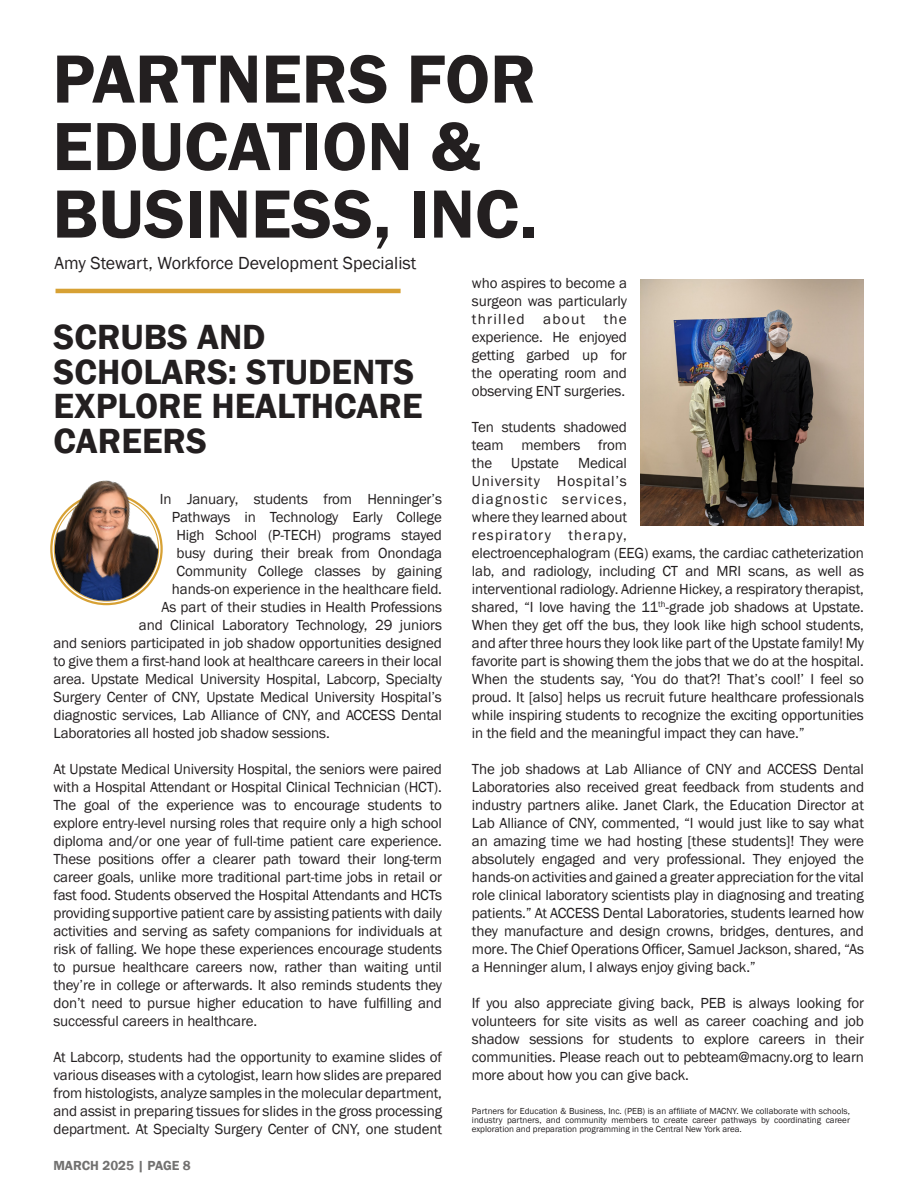
<style>
.page{position:relative;width:918px;height:1188px;background:#fff}
.page>*{position:absolute;margin:0;border:0;box-sizing:border-box;transform-origin:0 0}
.t1{font:600 70.5px "Franklin Gothic";color:#231f20}
.t2{font:600 36px/34.5px "Franklin Gothic";color:#231f20}
.t3{font:18px "Franklin Gothic";color:#231f20}
.t4{font:15px/18px "Franklin Gothic";letter-spacing:-.01em;color:#231f20;text-align:justify}
.t5{font:600 13.5px "Franklin Gothic";color:#727170}
.t6{font:9px/9px "Franklin Gothic";color:#231f20;text-align:justify}
</style>
<div class="page">
<hr style="left:56px;top:289px;width:345px;height:4px;background:#d7a134">
<img style="left:640px;top:279px;width:224px;height:247px">
<img style="left:55px;top:481px;width:103px;height:120px;border-radius:51px">
<p class="t1" style="left:53px;top:36px;width:485px">PARTNERS FOR</p>
<p class="t1" style="left:53px;top:103px;width:430px">EDUCATION &amp;</p>
<p class="t1" style="left:53px;top:171px;width:486px">BUSINESS, INC.</p>
<p class="t3" style="left:55px;top:252px;width:363px">Amy Stewart, Workforce Development Specialist</p>
<p class="t2" style="left:54px;top:320px;width:371px">SCRUBS AND<br>SCHOLARS: STUDENTS<br>EXPLORE HEALTHCARE<br>CAREERS</p>
<p class="t4" style="left:160px;top:490px;width:284px">In January, students from Henninger’s</p>
<p class="t4" style="left:172px;top:508px;width:272px">Pathways in Technology Early College</p>
<p class="t4" style="left:176px;top:526px;width:267px">High School (P-TECH) programs stayed</p>
<p class="t4" style="left:176px;top:544px;width:267px">busy during their break from Onondaga</p>
<p class="t4" style="left:176px;top:562px;width:267px">Community College classes by gaining</p>
<p class="t4" style="left:172px;top:580px;width:272px">hands-on experience in the healthcare field.</p>
<p class="t4" style="left:161px;top:598px;width:282px">As part of their studies in Health Professions</p>
<p class="t4" style="left:139px;top:616px;width:304px">and Clinical Laboratory Technology, 29 juniors</p>
<p class="t4" style="left:53px;top:634px;width:390px">and seniors participated in job shadow opportunities designed</p>
<p class="t4" style="left:53px;top:652px;width:390px">to give them a first-hand look at healthcare careers in their local</p>
<p class="t4" style="left:53px;top:670px;width:390px">area. Upstate Medical University Hospital, Labcorp, Specialty</p>
<p class="t4" style="left:53px;top:688px;width:390px">Surgery Center of CNY, Upstate Medical University Hospital’s</p>
<p class="t4" style="left:53px;top:706px;width:390px">diagnostic services, Lab Alliance of CNY, and ACCESS Dental</p>
<p class="t4" style="left:53px;top:724px;width:278px">Laboratories all hosted job shadow sessions.</p>
<p class="t4" style="left:53px;top:760px;width:390px">At Upstate Medical University Hospital, the seniors were paired with a Hospital Attendant or Hospital Clinical Technician (HCT).<br>The goal of the experience was to encourage students to explore entry-level nursing roles that require only a high school diploma and/or one year of full-time patient care experience.<br>These positions offer a clearer path toward their long-term career goals, unlike more traditional part-time jobs in retail or fast food. Students observed the Hospital Attendants and HCTs providing supportive patient care by assisting patients with daily activities and serving as safety companions for individuals at risk of falling. We hope these experiences encourage students to pursue healthcare careers now, rather than waiting until they’re in college or afterwards. It also reminds students they don’t need to pursue higher education to have fulfilling and successful careers in healthcare.</p>
<p class="t4" style="left:53px;top:1048px;width:390px">At Labcorp, students had the opportunity to examine slides of various diseases with a cytologist, learn how slides are prepared from histologists, analyze samples in the molecular department, and assist in preparing tissues for slides in the gross processing department. At Specialty Surgery Center of CNY, one student</p>
<p class="t5" style="left:53px;top:1157px;width:139px">MARCH 2025 | PAGE 8</p>
<p class="t4" style="left:472px;top:274px;width:157px">who aspires to become a surgeon was particularly thrilled about the experience. He enjoyed getting garbed up for the operating room and observing ENT surgeries.</p>
<p class="t4" style="left:472px;top:418px;width:157px">Ten students shadowed team members from the</p>
<p class="t4" style="left:472px;top:454px;width:394px;text-align:left;text-indent:106px">Medical<br>University Hospital’s<br>diagnostic services,<br>where they learned about<br>respiratory therapy,<br>electroencephalogram (EEG) exams, the cardiac catheterization lab, and radiology, including CT and MRI scans, as well as interventional radiology. Adrienne Hickey, a respiratory therapist, shared, “I love having the 11<sup>th</sup>-grade job shadows at Upstate.<br>When they get off the bus, they look like high school students, and after three hours they look like part of the Upstate family! My favorite part is showing them the jobs that we do at the hospital.<br>When the students say, ‘You do that?! That’s cool!’ I feel so proud. It [also] helps us recruit future healthcare professionals while inspiring students to recognize the exciting opportunities in the field and the meaningful impact they can have.”</p>
<p class="t4" style="left:472px;top:760px;width:394px">The job shadows at Lab Alliance of CNY and ACCESS Dental Laboratories also received great feedback from students and industry partners alike. Janet Clark, the Education Director at Lab Alliance of CNY, commented, “I would just like to say what an amazing time we had hosting [these students]! They were absolutely engaged and very professional. They enjoyed the hands-on activities and gained a greater appreciation for the vital role clinical laboratory scientists play in diagnosing and treating patients.” At ACCESS Dental Laboratories, students learned how they manufacture and design crowns, bridges, dentures, and more. The Chief Operations Officer, Samuel Jackson, shared, “As a Henninger alum, I always enjoy giving back.”</p>
<p class="t4" style="left:472px;top:994px;width:394px">If you also appreciate giving back, PEB is always looking for volunteers for site visits as well as career coaching and job shadow sessions for students to explore careers in their communities. Please reach out to pebteam@macny.org to learn more about how you can give back.</p>
<p class="t4" style="left:511px;top:454px;width:49px">Upstate</p>
<p class="t6" style="left:472px;top:1106px;width:380px">Partners for Education &amp; Business, Inc. (PEB) is an affiliate of MACNY. We collaborate with schools, industry partners, and community members to create career pathways by coordinating career exploration and preparation programming in the Central New York area.</p>
</div>
